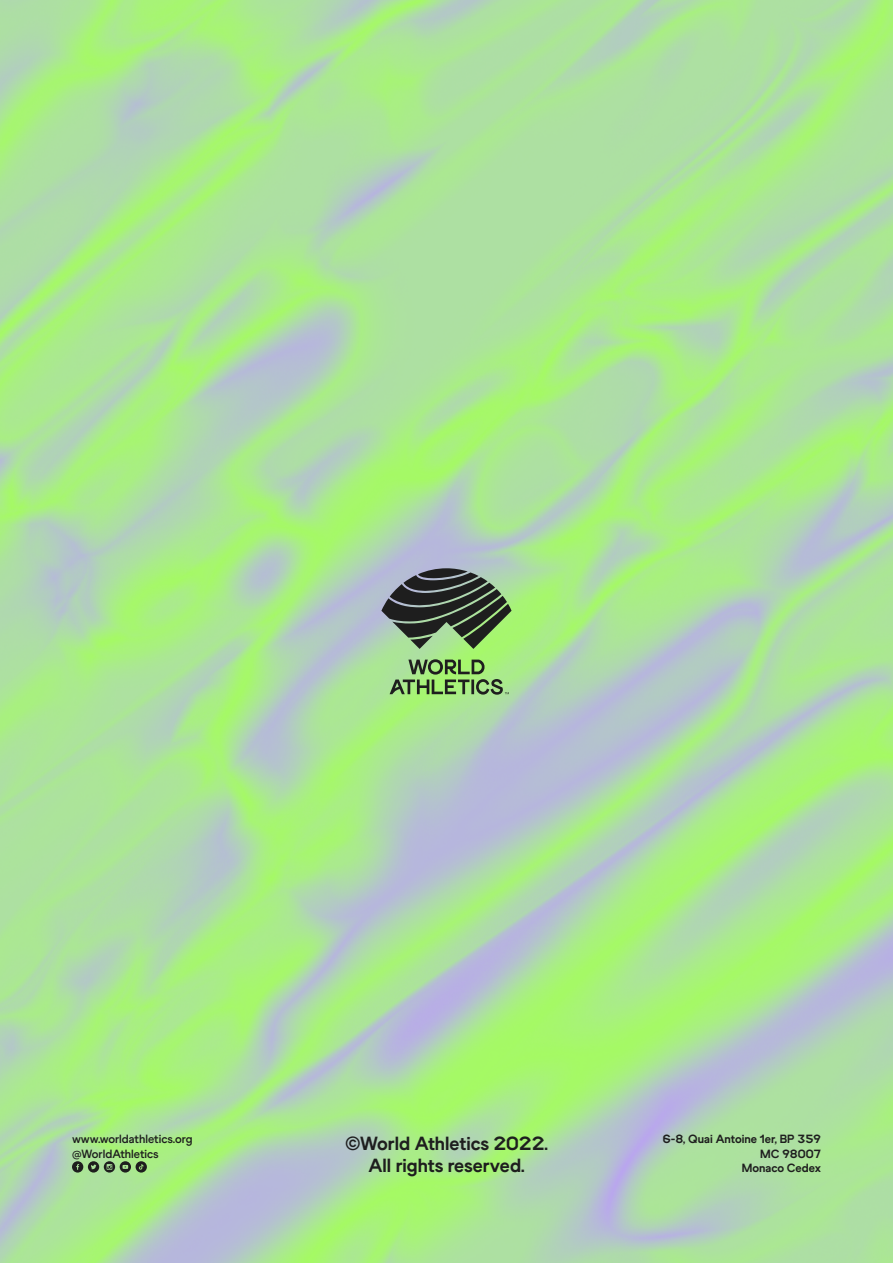
<style>
.page{position:relative;width:893px;height:1263px;background:#fff}
.page>*{position:absolute;margin:0;border:0;box-sizing:border-box;transform-origin:0 0}
.t1{font:19.05px "World Athletics Headline";color:#1e1e1e}
.t2{font:11.85px/14.2px "World Athletics Headline";color:#1e1e1e;text-align:right}
.t3{font:700 11.85px "World Athletics";color:#1e1e1e}
</style>
<div class="page">
<img style="left:0;top:0;width:893px;height:1263px">
<svg style="left:381px;top:568px;width:131px;height:81px;background:#5f735d"></svg>
<svg style="left:390px;top:659px;width:119px;height:36px;background:#80b065"></svg>
<svg style="left:72px;top:1161px;width:75px;height:11px"></svg>
<p class="t3" style="left:72px;top:1132px;width:122px">www.worldathletics.org</p>
<p class="t3" style="left:72px;top:1146px;width:88px">@WorldAthletics</p>
<p class="t1" style="left:345px;top:1131px;width:204px">©World Athletics 2022.</p>
<p class="t1" style="left:368px;top:1154px;width:158px">All rights reserved.</p>
<p class="t2" style="left:663px;top:1132px;width:160px">6-8, Quai Antoine 1er, BP 359<br>MC 98007</p>
<p class="t2" style="left:742px;top:1161px;width:81px">Monaco Cedex</p>
</div>
